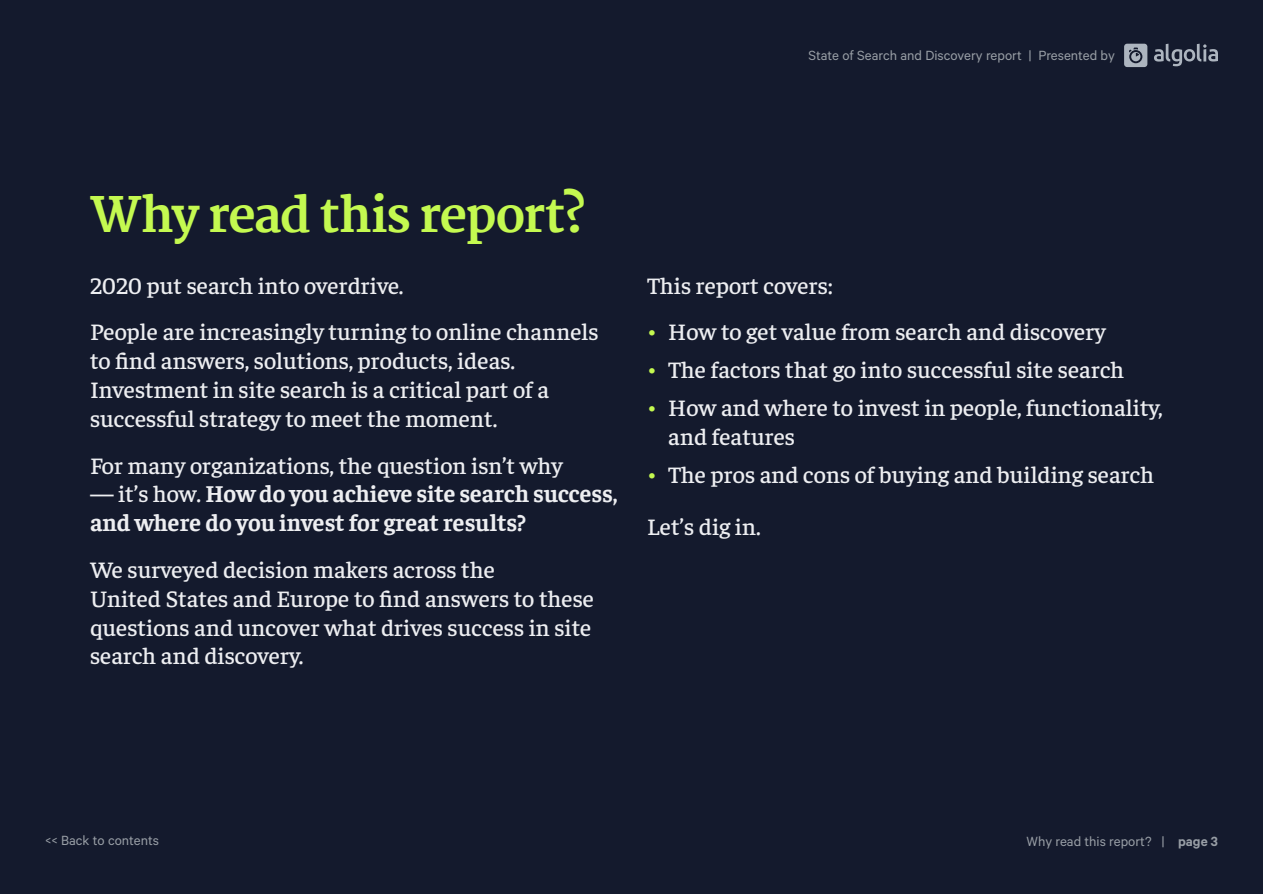
<style>
.page{position:relative;width:1263px;height:894px;background:#141a2d}
.page>*{position:absolute;margin:0;border:0;box-sizing:border-box;transform-origin:0 0}
.t1{font:800 48px "Martel";letter-spacing:-.035em;color:#c4f950}
.t2{font:500 24px/28.8px "Faustina";color:#edeef1}
.t3{font:700 24px/28.8px "Faustina";color:#edeef1}
.t4{font:15px "Calibre";color:#989ea5}
.s1{font-weight:500}
.s2{color:#c4f950}
.s3{font-weight:600}
</style>
<div class="page">
<svg style="left:1154px;top:44px;width:64px;height:22px"></svg>
<svg style="left:1124px;top:44px;width:23px;height:23px"></svg>
<p class="t4" style="left:809px;top:46px;width:308px">State of Search and Discovery report | Presented by</p>
<h1 class="t1" style="left:90px;top:187px;width:498px">Why read this report?</h1>
<p class="t2" style="left:90px;top:260px;width:510px;line-height:46.8px">2020 put search into overdrive.<br>People are increasingly turning to online channels</p>
<p class="t2" style="left:90px;top:345px;width:461px">to find answers, solutions, products, ideas.<br>Investment in site search is a critical part of a successful strategy to meet the moment.</p>
<p class="t2" style="left:90px;top:449px;width:474px">For many organizations, the question isn’t why</p>
<p class="t3" style="left:90px;top:478px;width:529px"><span class="s1">— it’s how.</span> How do you achieve site search success, and where do you invest for great results?</p>
<p class="t2" style="left:90px;top:554px;width:506px">We surveyed decision makers across the<br>United States and Europe to find answers to these questions and uncover what drives success in site search and discovery.</p>
<p class="t2" style="left:647px;top:269px;width:187px">This report covers:</p>
<p class="t2" style="left:647px;top:316px;width:460px"><span class="s2">•</span> How to get value from search and discovery</p>
<p class="t2" style="left:647px;top:354px;width:478px"><span class="s2">•</span> The factors that go into successful site search</p>
<p class="t2" style="left:668px;top:392px;width:496px;text-indent:-21px"><span class="s2">•</span> How and where to invest in people, functionality, and features</p>
<p class="t2" style="left:647px;top:458px;width:508px"><span class="s2">•</span> The pros and cons of buying and building search</p>
<p class="t2" style="left:647px;top:511px;width:115px">Let’s dig in.</p>
<p class="t4" style="left:45px;top:831px;width:115px">&lt;&lt; Back to contents</p>
<p class="t4" style="left:1027px;top:832px;width:193px">Why read this report? | <span class="s3">page 3</span></p>
</div>
